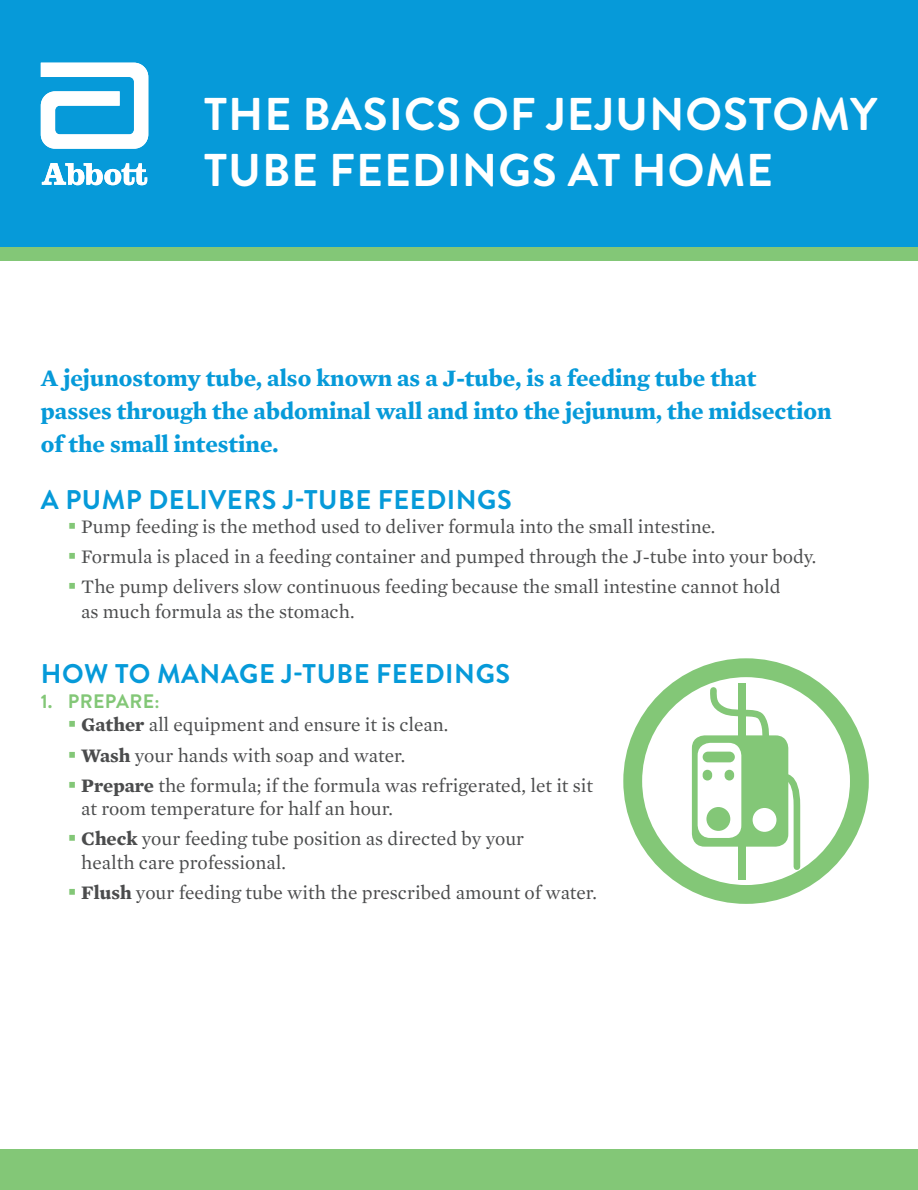
<style>
.page{position:relative;width:918px;height:1190px;background:#fff}
.page>*{position:absolute;margin:0;border:0;box-sizing:border-box;transform-origin:0 0}
.t1{font:700 45.9px/55.8px "Brandon Grotesque";letter-spacing:.02em;color:#fff}
.t2{font:700 27px "Brandon Grotesque";letter-spacing:.02em;color:#069ad9}
.t3{font:700 24px/33px "Mercury Text G1";color:#069ad9}
.t4{font:19.5px/30.2px "Mercury Text G1";color:#4b4c4d}
.t5{font:700 19.5px "Brandon Grotesque";letter-spacing:.02em;color:#83c777}
.s1{font-weight:700}
</style>
<div class="page">
<div style="left:0;top:0;width:918px;height:247px;background:#069ad9"></div>
<div style="left:0;top:247px;width:918px;height:14px;background:#83c777"></div>
<div style="left:0;top:1149px;width:918px;height:41px;background:#83c777"></div>
<svg style="left:41px;top:63px;width:107px;height:86px"></svg>
<svg style="left:42px;top:163px;width:105px;height:22px"></svg>
<div style="left:623px;top:658px;width:246px;height:246px;border:19px solid #83c777;border-radius:50%"></div>
<div style="left:738px;top:840px;width:8px;height:40px;background:#83c777"></div>
<svg style="left:692px;top:683px;width:112px;height:190px"></svg>
<h1 class="t1" style="left:204px;top:87px;width:674px">THE BASICS OF JEJUNOSTOMY<br>TUBE FEEDINGS AT HOME</h1>
<p class="t3" style="left:41px;top:360px;width:792px">A jejunostomy tube, also known as a J-tube, is a feeding tube that passes through the abdominal wall and into the jejunum, the midsection of the small intestine.</p>
<h2 class="t2" style="left:41px;top:481px;width:472px">A PUMP DELIVERS J-TUBE FEEDINGS</h2>
<p class="t4" style="left:81px;top:510px;width:737px">Pump feeding is the method used to deliver formula into the small intestine.<br>Formula is placed in a feeding container and pumped through the J-tube into your body.<br>The pump delivers slow continuous feeding because the small intestine cannot hold</p>
<p class="t4" style="left:81px;top:596px;width:275px">as much formula as the stomach.</p>
<h2 class="t2" style="left:41px;top:654px;width:471px">HOW TO MANAGE J-TUBE FEEDINGS</h2>
<p class="t5" style="left:41px;top:687px;width:120px">1. PREPARE:</p>
<p class="t4" style="left:81px;top:709px;width:513px"><span class="s1">Gather</span> all equipment and ensure it is clean.<br><span class="s1">Wash</span> your hands with soap and water.<br><span class="s1">Prepare</span> the formula; if the formula was refrigerated, let it sit</p>
<p class="t4" style="left:81px;top:792px;width:444px">at room temperature for half an hour.<br><span class="s1">Check</span> your feeding tube position as directed by your</p>
<p class="t4" style="left:81px;top:846px;width:517px">health care professional.<br><span class="s1">Flush</span> your feeding tube with the prescribed amount of water.</p>
</div>
